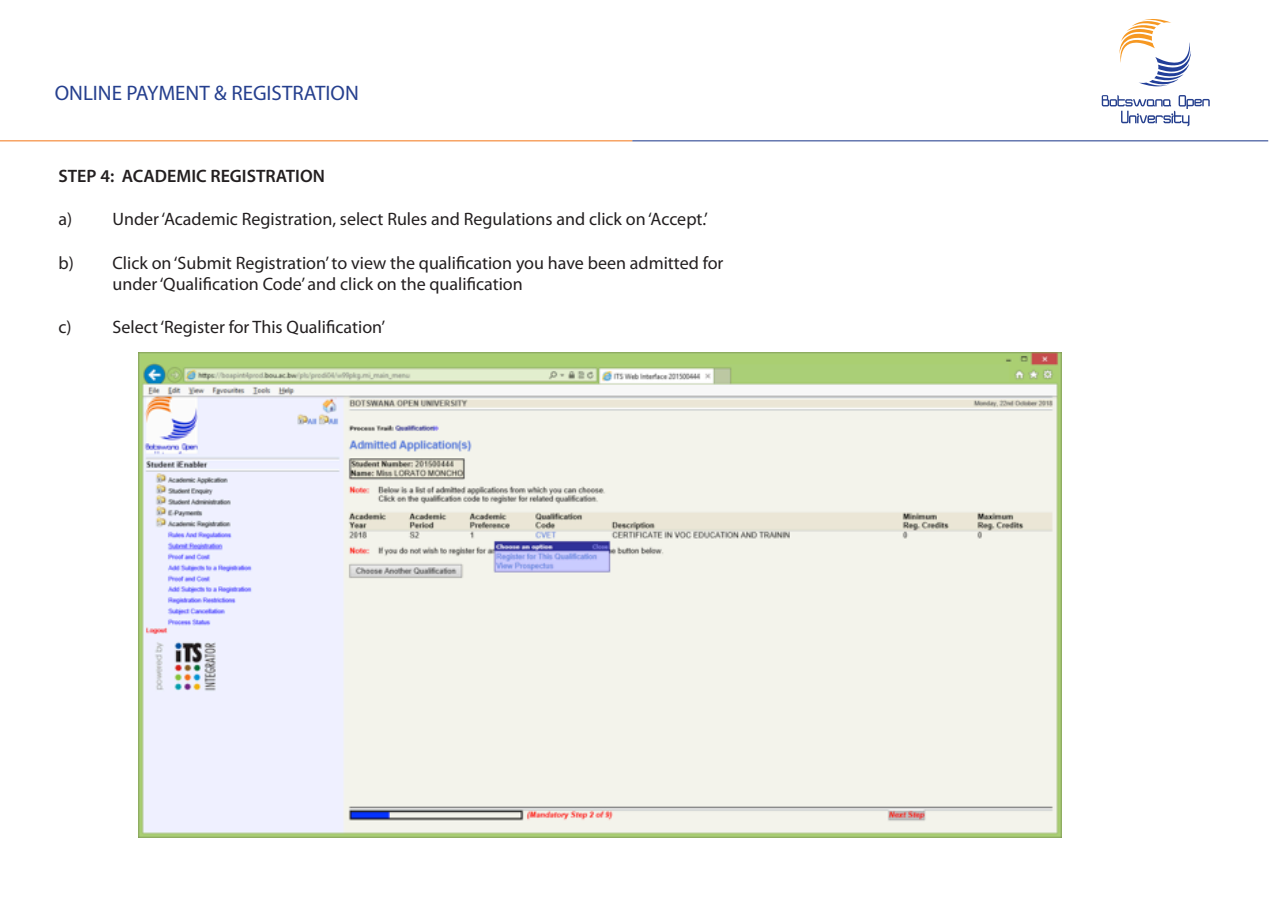
<style>
.page{position:relative;width:1272px;height:902px;background:#fff}
.page>*{position:absolute;margin:0;border:0;box-sizing:border-box;transform-origin:0 0}
.t1{font:21px "Myriad Pro";color:#253f8e}
.t2{font:18px/21.6px "Myriad Pro";color:#231f20}
.t3{font:600 18px "Myriad Pro";color:#231f20}
</style>
<div class="page">
<svg style="left:1119px;top:19px;width:72px;height:67px"></svg>
<svg style="left:1102px;top:95px;width:108px;height:31px"></svg>
<hr style="left:632px;top:140px;width:636px;height:1px;background:#253f8e">
<hr style="left:0;top:140px;width:632px;height:1px;background:#f47d23">
<img style="left:138px;top:353px;width:924px;height:485px">
<p class="t1" style="left:55px;top:80px;width:306px">ONLINE PAYMENT &amp; REGISTRATION</p>
<p class="t3" style="left:58px;top:165px;width:268px">STEP 4: ACADEMIC REGISTRATION</p>
<p class="t2" style="left:58px;top:208px;width:651px">a) Under ‘Academic Registration, select Rules and Regulations and click on ‘Accept.’</p>
<p class="t2" style="left:112px;top:251px;width:612px;text-indent:-54px">b) Click on ‘Submit Registration’ to view the qualification you have been admitted for under ‘Qualification Code’ and click on the qualification</p>
<p class="t2" style="left:58px;top:316px;width:328px">c) Select ‘Register for This Qualification’</p>
</div>
